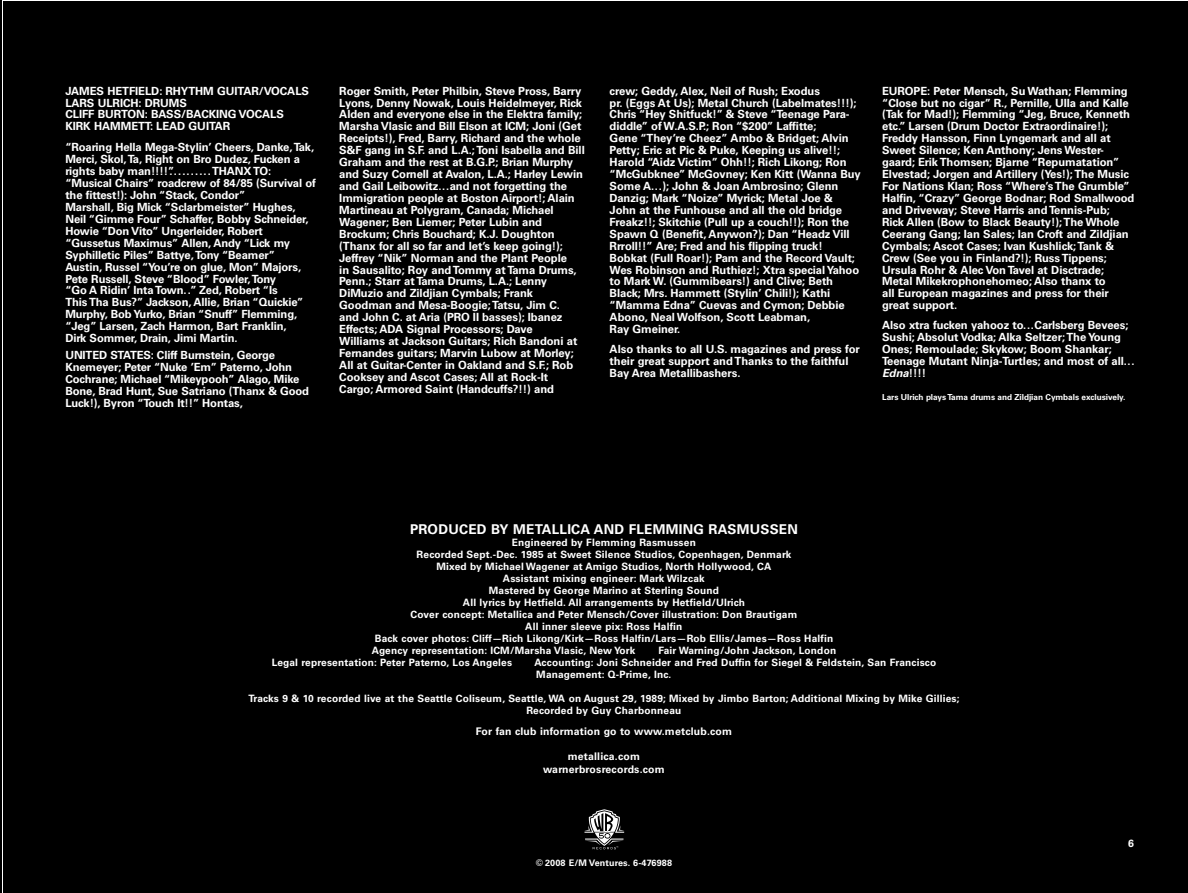
<style>
.page{position:relative;width:1188px;height:893px;background:#fff}
.page>*{position:absolute;margin:0;border:0;box-sizing:border-box;transform-origin:0 0}
.t1{font:700 13.5px "Univers";letter-spacing:.015em;color:#fff}
.t2{font:700 11.25px/11.9px "Univers";letter-spacing:-.005em;color:#fff}
.t3{font:700 10.5px/12.6px "Univers";letter-spacing:.015em;color:#fff;text-align:center}
.t4{font:700 10.2px/12px "Univers";letter-spacing:.015em;color:#fff}
.t5{font:700 9px "Univers";letter-spacing:.015em;color:#fff}
.t6{font:700 8.25px "Univers";letter-spacing:-.005em;color:#fff}
.s1{font-style:italic}
.s2{font-family:"WBR Font Thirteen";font-weight:400}
</style>
<div class="page">
<hr style="left:0;top:0;width:2px;height:893px;background:#000">
<div style="left:3px;top:1px;width:1185px;height:892px;background:#000"></div>
<svg style="left:584px;top:809px;width:40px;height:40px"></svg>
<p class="t2" style="left:65px;top:86px;width:245px">JAMES HETFIELD: RHYTHM GUITAR/VOCALS<br>LARS ULRICH: DRUMS<br>CLIFF BURTON: BASS/BACKING VOCALS<br>KIRK HAMMETT: LEAD GUITAR</p>
<p class="t2" style="left:65px;top:142px;width:252px">“Roaring Hella Mega-Stylin’ Cheers, Danke,Tak, Merci, Skol,Ta, Right on Bro Dudez, Fucken a rights baby man!!!!”..........THANX TO: “Musical Chairs” roadcrew of 84/85 (Survival of the fittest!): John “Stack, Condor”<br>Marshall, Big Mick “Sclarbmeister” Hughes, Neil “Gimme Four” Schaffer, Bobby Schneider, Howie “Don Vito” Ungerleider, Robert “Gussetus Maximus” Allen, Andy “Lick my Syphilletic Piles” Battye,Tony “Beamer”<br>Austin, Russel “You’re on glue, Mon” Majors, Pete Russell, Steve “Blood” Fowler,Tony<br>“Go A Ridin’ Inta Town..” Zed, Robert “Is<br>This Tha Bus?” Jackson, Allie, Brian “Quickie” Murphy, Bob Yurko, Brian “Snuff” Flemming, “Jeg” Larsen, Zach Harmon, Bart Franklin,<br>Dirk Sommer, Drain, Jimi Martin.</p>
<p class="t2" style="left:65px;top:350px;width:245px">UNITED STATES: Cliff Burnstein, George Knemeyer; Peter “Nuke ’Em” Paterno, John Cochrane; Michael “Mikeypooh” Alago, Mike Bone, Brad Hunt, Sue Satriano (Thanx &amp; Good Luck!), Byron “Touch It!!” Hontas,</p>
<p class="t2" style="left:339px;top:86px;width:247px">Roger Smith, Peter Philbin, Steve Pross, Barry Lyons, Denny Nowak, Louis Heidelmeyer, Rick Alden and everyone else in the Elektra family; Marsha Vlasic and Bill Elson at ICM; Joni (Get Receipts!), Fred, Barry, Richard and the whole S&amp;F gang in S.F. and L.A.;Toni Isabella and Bill Graham and the rest at B.G.P.; Brian Murphy and Suzy Cornell at Avalon, L.A.; Harley Lewin and Gail Leibowitz...and not forgetting the Immigration people at Boston Airport!; Alain Martineau at Polygram, Canada; Michael Wagener; Ben Liemer; Peter Lubin and Brockum; Chris Bouchard; K.J. Doughton (Thanx for all so far and let’s keep going!); Jeffrey “Nik” Norman and the Plant People<br>in Sausalito; Roy and Tommy at Tama Drums, Penn.; Starr at Tama Drums, L.A.; Lenny DiMuzio and Zildjian Cymbals; Frank Goodman and Mesa-Boogie;Tatsu, Jim C.<br>and John C. at Aria (PRO II basses); Ibanez Effects; ADA Signal Processors; Dave<br>Williams at Jackson Guitars; Rich Bandoni at Fernandes guitars; Marvin Lubow at Morley; All at Guitar-Center in Oakland and S.F.; Rob Cooksey and Ascot Cases; All at Rock-It Cargo; Armored Saint (Handcuffs?!!) and</p>
<p class="t2" style="left:610px;top:86px;width:253px">crew; Geddy, Alex, Neil of Rush; Exodus<br>pr. (Eggs At Us); Metal Church (Labelmates!!!); Chris “Hey Shitfuck!” &amp; Steve “Teenage Para&shy;diddle” of W.A.S.P.; Ron “$200” Laffitte;<br>Gene “They’re Cheez” Ambo &amp; Bridget; Alvin Petty; Eric at Pic &amp; Puke, Keeping us alive!!; Harold “Aidz Victim” Ohh!!; Rich Likong; Ron “McGubknee” McGovney; Ken Kitt (Wanna Buy Some A...); John &amp; Joan Ambrosino; Glenn Danzig; Mark “Noize” Myrick; Metal Joe &amp; John at the Funhouse and all the old bridge Freakz!!; Skitchie (Pull up a couch!!); Ron the Spawn Q (Benefit, Anywon?); Dan “Headz Vill Rrroll!!” Are; Fred and his flipping truck!<br>Bobkat (Full Roar!); Pam and the Record Vault; Wes Robinson and Ruthiez!; Xtra special Yahoo to Mark W. (Gummibears!) and Clive; Beth Black; Mrs. Hammett (Stylin’ Chili!); Kathi “Mamma Edna” Cuevas and Cymon; Debbie Abono, Neal Wolfson, Scott Leabman,<br>Ray Gmeiner.</p>
<p class="t2" style="left:610px;top:344px;width:252px">Also thanks to all U.S. magazines and press for their great support and Thanks to the faithful<br>Bay Area Metallibashers.</p>
<p class="t2" style="left:882px;top:86px;width:254px">EUROPE: Peter Mensch, Su Wathan; Flemming “Close but no cigar” R., Pernille, Ulla and Kalle (Tak for Mad!); Flemming “Jeg, Bruce, Kenneth etc.” Larsen (Drum Doctor Extraordinaire!); Freddy Hansson, Finn Lyngemark and all at Sweet Silence; Ken Anthony; Jens Wester&shy;gaard; Erik Thomsen; Bjarne “Repumatation” Elvestad; Jorgen and Artillery (Yes!);The Music For Nations Klan; Ross “Where’s The Grumble” Halfin, “Crazy” George Bodnar; Rod Smallwood and Driveway; Steve Harris and Tennis-Pub; Rick Allen (Bow to Black Beauty!);The Whole Ceerang Gang; Ian Sales; Ian Croft and Zildjian Cymbals; Ascot Cases; Ivan Kushlick;Tank &amp; Crew (See you in Finland?!); Russ Tippens; Ursula Rohr &amp; Alec Von Tavel at Disctrade; Metal Mikekrophonehomeo; Also thanx to<br>all European magazines and press for their great support.</p>
<p class="t2" style="left:882px;top:320px;width:254px">Also xtra fucken yahooz to...Carlsberg Bevees; Sushi; Absolut Vodka; Alka Seltzer;The Young Ones; Remoulade; Skykow; Boom Shankar; Teenage Mutant Ninja-Turtles; and most of all...<br><span class="s1">Edna</span>!!!!</p>
<p class="t6" style="left:882px;top:394px;width:245px">Lars Ulrich plays Tama drums and Zildjian Cymbals exclusively.</p>
<p class="t1" style="left:410px;top:524px;width:389px">PRODUCED BY METALLICA AND FLEMMING RASMUSSEN</p>
<p class="t4" style="left:512px;top:537px;width:185px">Engineered by Flemming Rasmussen</p>
<p class="t4" style="left:417px;top:549px;width:376px">Recorded Sept.-Dec. 1985 at Sweet Silence Studios, Copenhagen, Denmark</p>
<p class="t4" style="left:436px;top:561px;width:337px">Mixed by Michael Wagener at Amigo Studios, North Hollywood, CA</p>
<p class="t4" style="left:503px;top:573px;width:203px">Assistant mixing engineer: Mark Wilzcak</p>
<p class="t4" style="left:489px;top:585px;width:232px">Mastered by George Marino at Sterling Sound</p>
<p class="t4" style="left:463px;top:597px;width:284px">All lyrics by Hetfield. All arrangements by Hetfield/Ulrich</p>
<p class="t4" style="left:411px;top:609px;width:388px">Cover concept: Metallica and Peter Mensch/Cover illustration: Don Brautigam</p>
<p class="t4" style="left:525px;top:621px;width:159px">All inner sleeve pix: Ross Halfin</p>
<p class="t4" style="left:375px;top:633px;width:460px">Back cover photos: Cliff—Rich Likong/Kirk—Ross Halfin/Lars—Rob Ellis/James—Ross Halfin</p>
<p class="t4" style="left:372px;top:645px;width:265px">Agency representation: ICM/Marsha Vlasic, New York</p>
<p class="t4" style="left:658px;top:645px;width:179px">Fair Warning/John Jackson, London</p>
<p class="t4" style="left:272px;top:657px;width:242px">Legal representation: Peter Paterno, Los Angeles</p>
<p class="t4" style="left:534px;top:657px;width:404px">Accounting: Joni Schneider and Fred Duffin for Siegel &amp; Feldstein, San Francisco<br>Management: Q-Prime, Inc.</p>
<p class="t4" style="left:249px;top:693px;width:713px;text-align:center">Tracks 9 &amp; 10 recorded live at the Seattle Coliseum, Seattle, WA on August 29, 1989; Mixed by Jimbo Barton; Additional Mixing by Mike Gillies;<br>Recorded by Guy Charbonneau</p>
<p class="t3" style="left:476px;top:726px;width:258px">For fan club information go to www.metclub.com</p>
<p class="t3" style="left:543px;top:751px;width:123px">metallica.com warnerbrosrecords.com</p>
<p class="t5" style="left:536px;top:859px;width:137px"><span class="s2">C</span>2008 E/M Ventures. 6-476988</p>
<p class="t3" style="left:1128px;top:837px;width:7px">6</p>
</div>
